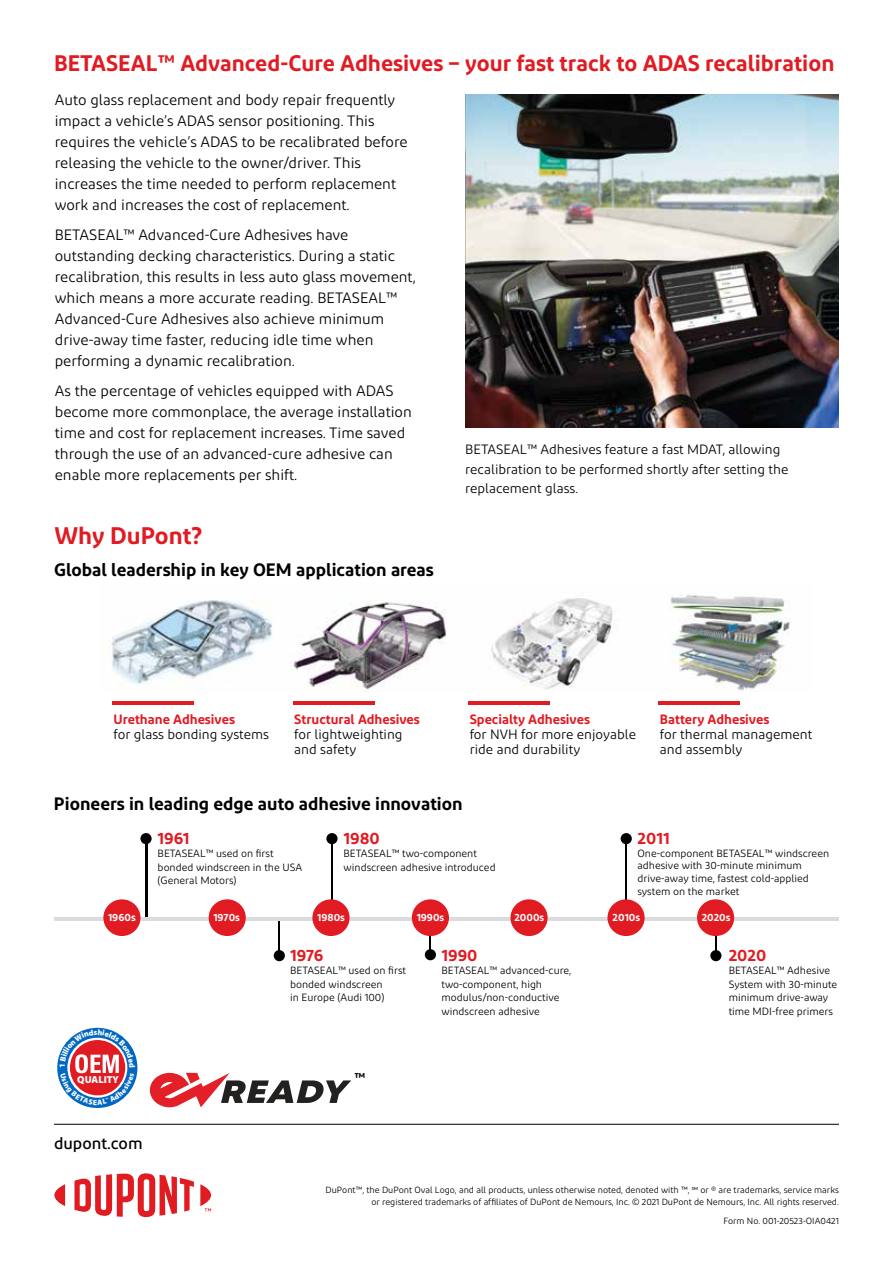
<style>
.page{position:relative;width:893px;height:1263px;background:#fff}
.page>*{position:absolute;margin:0;border:0;box-sizing:border-box;transform-origin:0 0}
.t1{font:600 24px "Diodrum";color:#e11b22}
.t2{font:600 22.5px "Diodrum";color:#e11b22}
.t3{font:600 18px "Diodrum";color:#000}
.t4{font:600 16.5px "Diodrum";color:#e11b22}
.t5{font:500 16.5px "Diodrum";color:#000}
.t6{font:15px/21px "Diodrum";color:#000}
.t7{font:600 14.1px "Diodrum";color:#000}
.t8{font:13.5px/14.9px "Diodrum";color:#000}
.t9{font:600 13.5px "Diodrum";color:#e11b22}
.t10{font:10.5px/13.5px "Diodrum";color:#000}
.t11{font:600 10.5px "Diodrum";color:#fff}
.t12{font:900 10.2px "Myriad Pro";color:#fff}
.t13{font:9px/12px "Diodrum";color:#000;text-align:right}
</style>
<div class="page">
<svg style="left:54px;top:1184px;width:11px;height:22px"></svg>
<svg style="left:74px;top:1173px;width:120px;height:44px"></svg>
<svg style="left:200px;top:1184px;width:11px;height:27px"></svg>
<hr style="left:54px;top:1124px;width:785px;height:1px;background:#000">
<hr style="left:145px;top:839px;width:2px;height:81px;background:#000">
<hr style="left:715px;top:918px;width:2px;height:38px;background:#000">
<hr style="left:429px;top:917px;width:2px;height:38px;background:#000">
<hr style="left:625px;top:839px;width:2px;height:82px;background:#000">
<hr style="left:331px;top:839px;width:2px;height:82px;background:#000">
<div style="left:140px;top:833px;width:12px;height:11px;background:#000;border-radius:50%"></div>
<hr style="left:278px;top:917px;width:2px;height:38px;background:#000">
<div style="left:274px;top:950px;width:11px;height:11px;background:#000;border-radius:50%"></div>
<div style="left:326px;top:833px;width:12px;height:11px;background:#000;border-radius:50%"></div>
<div style="left:425px;top:949px;width:11px;height:11px;background:#000;border-radius:50%"></div>
<div style="left:621px;top:833px;width:11px;height:11px;background:#000;border-radius:50%"></div>
<div style="left:710px;top:950px;width:11px;height:11px;background:#000;border-radius:50%"></div>
<img style="left:111px;top:595px;width:679px;height:96px">
<hr style="left:112px;top:701px;width:82px;height:3px;background:#e11b22">
<hr style="left:293px;top:701px;width:81px;height:3px;background:#e11b22">
<hr style="left:468px;top:701px;width:82px;height:3px;background:#e11b22">
<hr style="left:659px;top:701px;width:81px;height:3px;background:#e11b22">
<hr style="left:54px;top:917px;width:785px;height:4px;background:#dadbdc">
<div style="left:103px;top:899px;width:37px;height:37px;background:#e11b22;border-radius:50%"></div>
<div style="left:697px;top:899px;width:37px;height:37px;background:#e11b22;border-radius:50%"></div>
<div style="left:412px;top:899px;width:37px;height:37px;background:#e11b22;border-radius:50%"></div>
<div style="left:510px;top:899px;width:38px;height:37px;background:#e11b22;border-radius:50%"></div>
<div style="left:607px;top:899px;width:38px;height:37px;background:#e11b22;border-radius:50%"></div>
<div style="left:209px;top:899px;width:37px;height:37px;background:#e11b22;border-radius:50%"></div>
<div style="left:312px;top:899px;width:38px;height:37px;background:#e11b22;border-radius:50%"></div>
<img style="left:466px;top:94px;width:373px;height:333px">
<svg style="left:57px;top:1027px;width:81px;height:81px"></svg>
<svg style="left:150px;top:1073px;width:201px;height:34px"></svg>
<svg style="left:60px;top:1029px;width:75px;height:76px"></svg>
<h2 class="t2" style="left:54px;top:48px;width:782px">BETASEAL™ Advanced-Cure Adhesives – your fast track to ADAS recalibration</h2>
<p class="t6" style="left:55px;top:89px;width:354px">Auto glass replacement and body repair frequently impact a vehicle’s ADAS sensor positioning. This requires the vehicle’s ADAS to be recalibrated before releasing the vehicle to the owner/driver. This increases the time needed to perform replacement work and increases the cost of replacement.</p>
<p class="t6" style="left:55px;top:224px;width:363px">BETASEAL™ Advanced-Cure Adhesives have outstanding decking characteristics. During a static recalibration, this results in less auto glass movement, which means a more accurate reading. BETASEAL™ Advanced-Cure Adhesives also achieve minimum drive-away time faster, reducing idle time when performing a dynamic recalibration.</p>
<p class="t6" style="left:55px;top:380px;width:359px">As the percentage of vehicles equipped with ADAS become more commonplace, the average installation time and cost for replacement increases. Time saved through the use of an advanced-cure adhesive can enable more replacements per shift.</p>
<h1 class="t1" style="left:54px;top:520px;width:149px">Why DuPont?</h1>
<p class="t3" style="left:54px;top:558px;width:381px">Global leadership in key OEM application areas</p>
<p class="t8" style="left:465px;top:440px;width:325px;line-height:19.5px">BETASEAL™ Adhesives feature a fast MDAT, allowing recalibration to be performed shortly after setting the replacement glass.</p>
<p class="t9" style="left:113px;top:710px;width:123px">Urethane Adhesives</p>
<p class="t8" style="left:113px;top:726px;width:157px">for glass bonding systems</p>
<p class="t9" style="left:294px;top:710px;width:127px">Structural Adhesives</p>
<p class="t8" style="left:294px;top:726px;width:110px">for lightweighting and safety</p>
<p class="t9" style="left:470px;top:710px;width:122px">Specialty Adhesives</p>
<p class="t8" style="left:470px;top:726px;width:168px">for NVH for more enjoyable ride and durability</p>
<p class="t9" style="left:660px;top:710px;width:111px">Battery Adhesives</p>
<p class="t8" style="left:660px;top:726px;width:154px">for thermal management and assembly</p>
<p class="t3" style="left:54px;top:792px;width:410px">Pioneers in leading edge auto adhesive innovation</p>
<p class="t4" style="left:158px;top:827px;width:33px">1961</p>
<p class="t10" style="left:158px;top:847px;width:146px">BETASEAL™ used on first bonded windscreen in the USA (General Motors)</p>
<p class="t4" style="left:344px;top:827px;width:38px">1980</p>
<p class="t10" style="left:344px;top:847px;width:154px">BETASEAL™ two-component windscreen adhesive introduced</p>
<p class="t4" style="left:637px;top:827px;width:34px">2011</p>
<p class="t10" style="left:637px;top:846px;width:193px;line-height:12.8px">One-component BETASEAL™ windscreen adhesive with 30-minute minimum drive-away time, fastest cold-applied system on the market</p>
<p class="t11" style="left:108px;top:910px;width:29px">1960s</p>
<p class="t11" style="left:213px;top:910px;width:28px">1970s</p>
<p class="t11" style="left:317px;top:910px;width:29px">1980s</p>
<p class="t11" style="left:417px;top:910px;width:29px">1990s</p>
<p class="t11" style="left:514px;top:910px;width:31px">2000s</p>
<p class="t11" style="left:613px;top:910px;width:29px">2010s</p>
<p class="t11" style="left:702px;top:910px;width:30px">2020s</p>
<p class="t12" style="left:77px;top:1072px;width:43px">QUALITY</p>
<p class="t5" style="left:54px;top:1133px;width:90px">dupont.com</p>
<p class="t4" style="left:290px;top:944px;width:35px">1976</p>
<p class="t10" style="left:290px;top:964px;width:118px">BETASEAL™ used on first bonded windscreen<br>in Europe (Audi 100)</p>
<p class="t7" style="left:354px;top:1069px;width:12px">™</p>
<p class="t4" style="left:441px;top:944px;width:38px">1990</p>
<p class="t10" style="left:441px;top:964px;width:131px">BETASEAL™ advanced-cure, two-component, high modulus/non-conductive windscreen adhesive</p>
<p class="t4" style="left:729px;top:944px;width:39px">2020</p>
<p class="t10" style="left:729px;top:964px;width:110px">BETASEAL™ Adhesive<br>System with 30-minute minimum drive-away time MDI-free primers</p>
<p class="t13" style="left:326px;top:1183px;width:515px">DuPont™, the DuPont Oval Logo, and all products, unless otherwise noted, denoted with ™, <sup>SM</sup> or ® are trademarks, service marks or registered trademarks of affiliates of DuPont de Nemours, Inc. © 2021 DuPont de Nemours, Inc. All rights reserved.</p>
<p class="t13" style="left:724px;top:1214px;width:117px">Form No. 001-20523-OIA0421</p>
</div>
